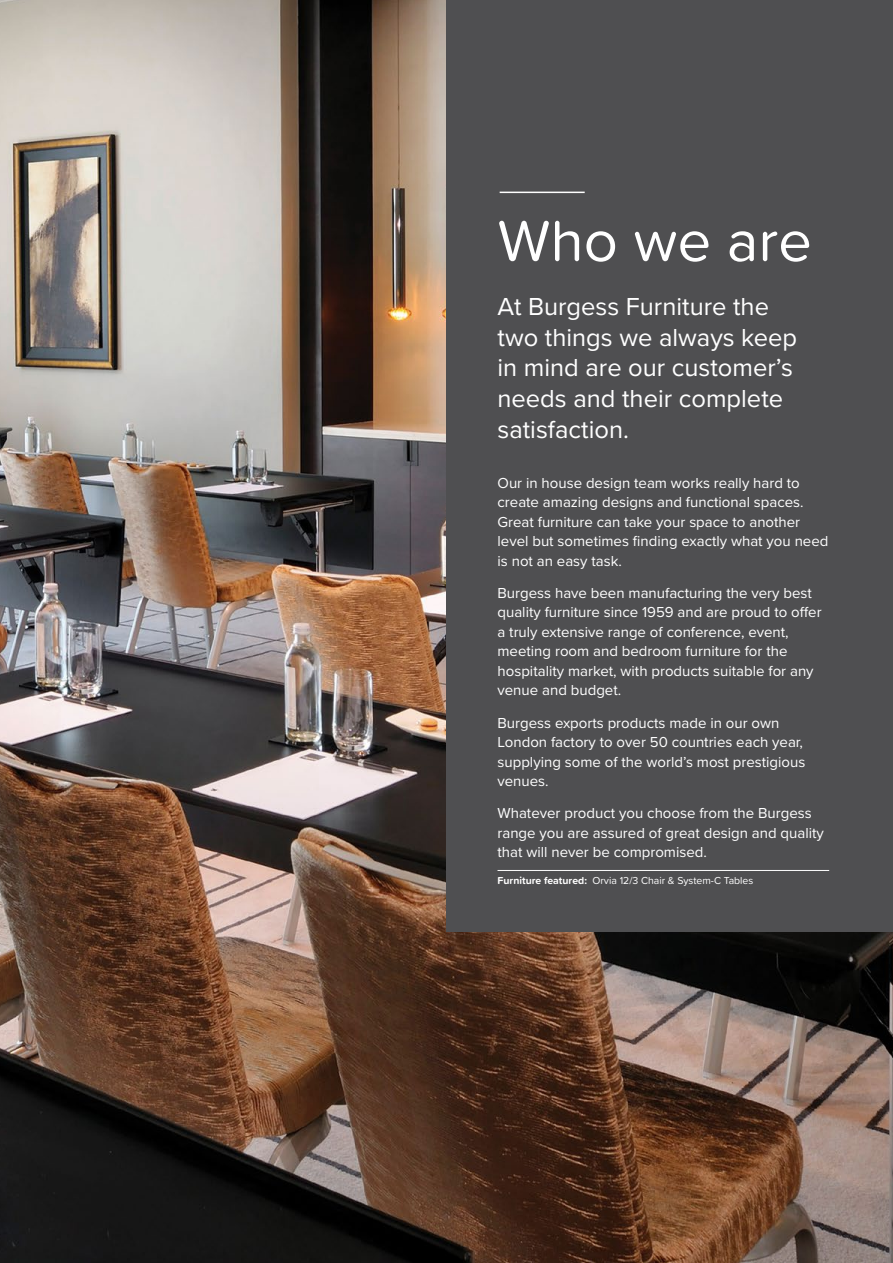
<style>
.page{position:relative;width:893px;height:1263px;background:#fff}
.page>*{position:absolute;margin:0;border:0;box-sizing:border-box;transform-origin:0 0}
.t1{font:60px "Proxima Soft";color:#fff}
.t2{font:25.5px/30.6px "Proxima Nova";color:#fff}
.t3{font:15px/19.5px "Proxima Nova";color:#fff}
.t4{font:10.5px "Proxima Soft";color:#fff}
.s1{font-weight:700}
</style>
<div class="page">
<img style="left:0;top:0;width:893px;height:1263px">
<div style="left:446px;top:0;width:447px;height:931px;background:#4f4f51"></div>
<hr style="left:497px;top:870px;width:332px;height:1px;background:#fff">
<hr style="left:500px;top:192px;width:85px;height:1px;background:#fff">
<h1 class="t1" style="left:497px;top:196px;width:316px">Who we are</h1>
<h2 class="t2" style="left:497px;top:290px;width:301px">At Burgess Furniture the two things we always keep in mind are our customer’s needs and their complete satisfaction.</h2>
<p class="t3" style="left:497px;top:472px;width:332px">Our in house design team works really hard to create amazing designs and functional spaces.<br>Great furniture can take your space to another level but sometimes finding exactly what you need is not an easy task.</p>
<p class="t3" style="left:497px;top:582px;width:326px">Burgess have been manufacturing the very best quality furniture since 1959 and are proud to offer a truly extensive range of conference, event, meeting room and bedroom furniture for the hospitality market, with products suitable for any venue and budget.</p>
<p class="t3" style="left:497px;top:712px;width:309px">Burgess exports products made in our own London factory to over 50 countries each year, supplying some of the world’s most prestigious venues.</p>
<p class="t3" style="left:497px;top:803px;width:328px">Whatever product you choose from the Burgess range you are assured of great design and quality that will never be compromised.</p>
<p class="t4" style="left:497px;top:872px;width:257px"><span class="s1">Furniture featured:</span> Orvia 12/3 Chair &amp; System-C Tables</p>
</div>
